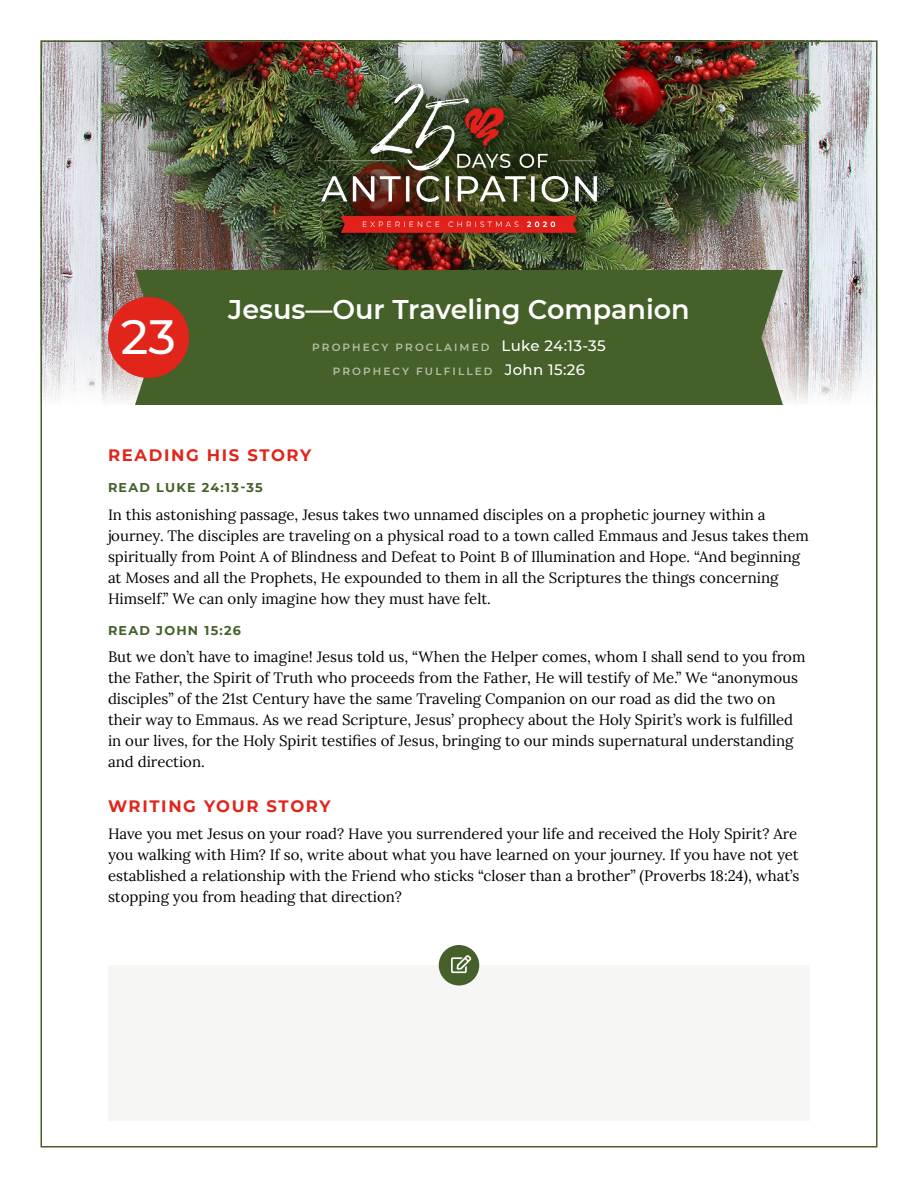
<style>
.page{position:relative;width:918px;height:1188px;background:#fff}
.page>*{position:absolute;margin:0;border:0;box-sizing:border-box;transform-origin:0 0}
.t1{font:500 48px "Montserrat";color:#fff}
.t2{font:600 27px "Montserrat";color:#fff}
.t3{font:700 16.5px "Montserrat";letter-spacing:.1em;color:#e1251b}
.t4{font:15px/21px "Lora";color:#000}
.t5{font:700 12.75px "Montserrat";letter-spacing:.1em;color:#466029}
.t6{font:600 10.5px "Montserrat";letter-spacing:.2em;color:#b5c0a9}
.s1{font-weight:500;font-size:15px;color:#fff}
</style>
<div class="page">
<img style="left:43px;top:43px;width:832px;height:360px">
<div style="left:135px;top:270px;width:648px;height:135px;background:#466029"></div>
<div style="left:108px;top:297px;width:81px;height:81px;background:#e1251b;border-radius:50%"></div>
<img style="left:176px;top:56px;width:567px;height:212px">
<div style="left:108px;top:965px;width:702px;height:155px;background:#f6f7f4"></div>
<div style="left:439px;top:945px;width:40px;height:41px;background:#466029;border-radius:50%"></div>
<svg style="left:451px;top:955px;width:20px;height:18px"></svg>
<h1 class="t1" style="left:121px;top:303px;width:57px">23</h1>
<h2 class="t2" style="left:228px;top:291px;width:463px">Jesus—Our Traveling Companion</h2>
<p class="t6" style="left:312px;top:340px;width:295px">PROPHECY PROCLAIMED <span class="s1">Luke 24:13-35</span></p>
<p class="t6" style="left:333px;top:364px;width:254px">PROPHECY FULFILLED <span class="s1">John 15:26</span></p>
<p class="t3" style="left:108px;top:444px;width:205px">READING HIS STORY</p>
<p class="t5" style="left:108px;top:479px;width:156px">READ LUKE 24:13-35</p>
<p class="t4" style="left:108px;top:503px;width:702px">In this astonishing passage, Jesus takes two unnamed disciples on a prophetic journey within a journey. The disciples are traveling on a physical road to a town called Emmaus and Jesus takes them spiritually from Point A of Blindness and Defeat to Point B of Illumination and Hope. “And beginning at Moses and all the Prophets, He expounded to them in all the Scriptures the things concerning Himself.” We can only imagine how they must have felt.</p>
<p class="t5" style="left:108px;top:621px;width:135px">READ JOHN 15:26</p>
<p class="t4" style="left:108px;top:646px;width:699px">But we don’t have to imagine! Jesus told us, “When the Helper comes, whom I shall send to you from the Father, the Spirit of Truth who proceeds from the Father, He will testify of Me.” We “anonymous disciples” of the 21st Century have the same Traveling Companion on our road as did the two on their way to Emmaus. As we read Scripture, Jesus’ prophecy about the Holy Spirit’s work is fulfilled in our lives, for the Holy Spirit testifies of Jesus, bringing to our minds supernatural understanding and direction.</p>
<p class="t3" style="left:108px;top:794px;width:224px">WRITING YOUR STORY</p>
<p class="t4" style="left:108px;top:823px;width:693px">Have you met Jesus on your road? Have you surrendered your life and received the Holy Spirit? Are you walking with Him? If so, write about what you have learned on your journey. If you have not yet established a relationship with the Friend who sticks “closer than a brother” (Proverbs 18:24), what’s stopping you from heading that direction?</p>
</div>
